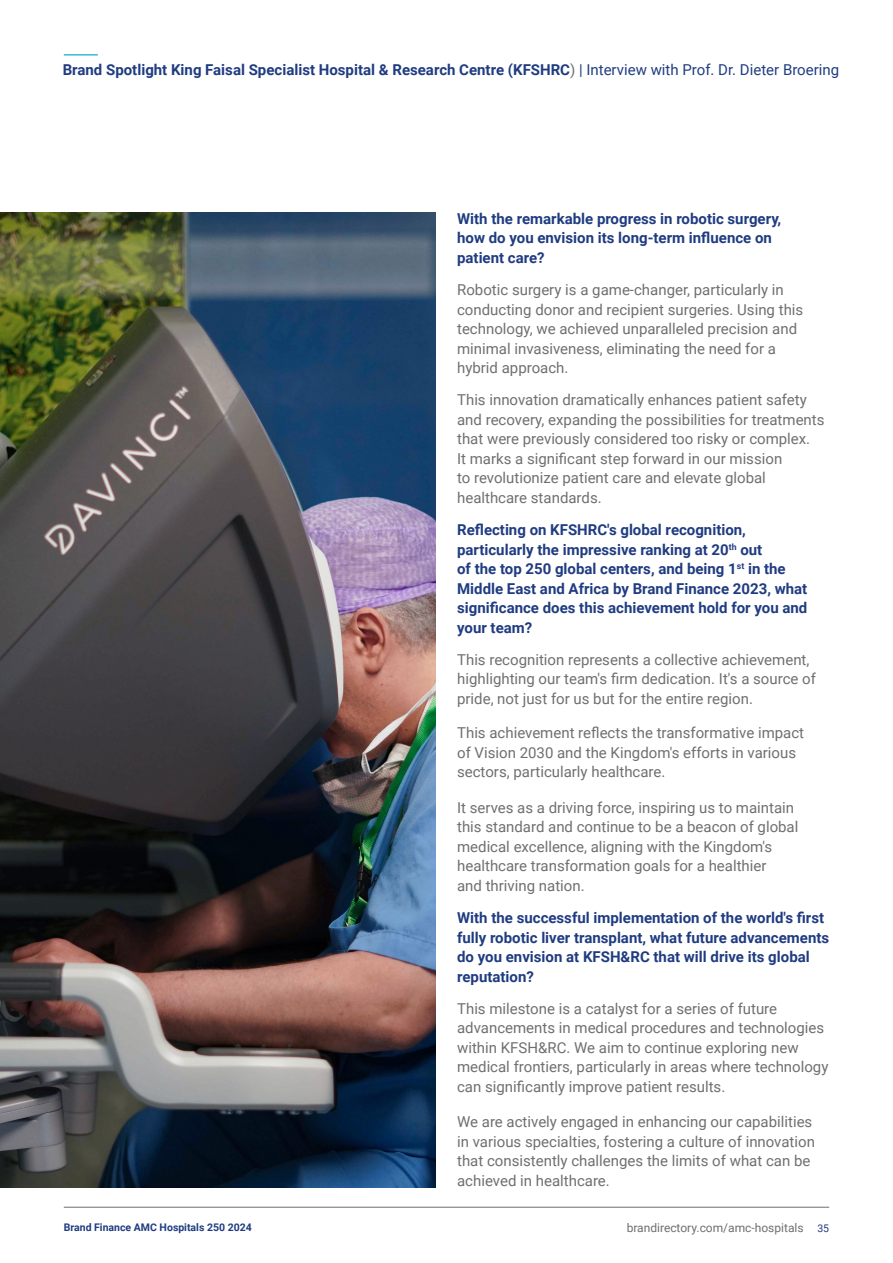
<style>
.page{position:relative;width:893px;height:1263px;background:#fff}
.page>*{position:absolute;margin:0;border:0;box-sizing:border-box;transform-origin:0 0}
.t1{font:15px/19.5px "Roboto";color:#706f6f}
.t2{font:700 15px/19.5px "Roboto";color:#203c81}
.t3{font:12px "Roboto";color:#706f6f}
.t4{font:700 10.5px "Roboto";color:#203c81}
.t5{font:10.5px "Roboto";color:#203c81}
.s1{font-weight:400;color:#706f6f}
.s2{font-weight:400}
</style>
<div class="page">
<hr style="left:64px;top:1207px;width:765px;height:1px;background:#706f6f">
<img style="left:0;top:213px;width:436px;height:975px">
<hr style="left:64px;top:54px;width:34px;height:2px;background:#4abed3">
<p class="t2" style="left:63px;top:59px;width:778px">Brand Spotlight King Faisal Specialist Hospital &amp; Research Centre (KFSHRC<span class="s1">)</span> <span class="s2">| Interview with Prof. Dr. Dieter Broering</span></p>
<p class="t2" style="left:457px;top:208px;width:326px">With the remarkable progress in robotic surgery, how do you envision its long-term influence on patient care?</p>
<p class="t1" style="left:457px;top:279px;width:348px">Robotic surgery is a game-changer, particularly in conducting donor and recipient surgeries. Using this technology, we achieved unparalleled precision and minimal invasiveness, eliminating the need for a hybrid approach.</p>
<p class="t1" style="left:457px;top:390px;width:369px">This innovation dramatically enhances patient safety and recovery, expanding the possibilities for treatments that were previously considered too risky or complex.<br>It marks a significant step forward in our mission<br>to revolutionize patient care and elevate global healthcare standards.</p>
<p class="t2" style="left:457px;top:519px;width:352px">Reflecting on KFSHRC's global recognition, particularly the impressive ranking at 20<sup>th</sup> out<br>of the top 250 global centers, and being 1<sup>st</sup> in the Middle East and Africa by Brand Finance 2023, what significance does this achievement hold for you and your team?</p>
<p class="t1" style="left:457px;top:649px;width:360px">This recognition represents a collective achievement, highlighting our team's firm dedication. It's a source of pride, not just for us but for the entire region.</p>
<p class="t1" style="left:457px;top:723px;width:349px">This achievement reflects the transformative impact of Vision 2030 and the Kingdom's efforts in various sectors, particularly healthcare.</p>
<p class="t1" style="left:457px;top:797px;width:343px">It serves as a driving force, inspiring us to maintain this standard and continue to be a beacon of global medical excellence, aligning with the Kingdom's healthcare transformation goals for a healthier<br>and thriving nation.</p>
<p class="t2" style="left:457px;top:907px;width:374px">With the successful implementation of the world's first fully robotic liver transplant, what future advancements do you envision at KFSH&amp;RC that will drive its global reputation?</p>
<p class="t1" style="left:457px;top:998px;width:373px">This milestone is a catalyst for a series of future advancements in medical procedures and technologies within KFSH&amp;RC. We aim to continue exploring new medical frontiers, particularly in areas where technology can significantly improve patient results.</p>
<p class="t1" style="left:457px;top:1111px;width:359px">We are actively engaged in enhancing our capabilities in various specialties, fostering a culture of innovation that consistently challenges the limits of what can be achieved in healthcare.</p>
<p class="t4" style="left:64px;top:1220px;width:190px">Brand Finance AMC Hospitals 250 2024</p>
<p class="t3" style="left:627px;top:1219px;width:179px">brandirectory.com/amc-hospitals</p>
<p class="t5" style="left:817px;top:1220px;width:13px">35</p>
</div>
